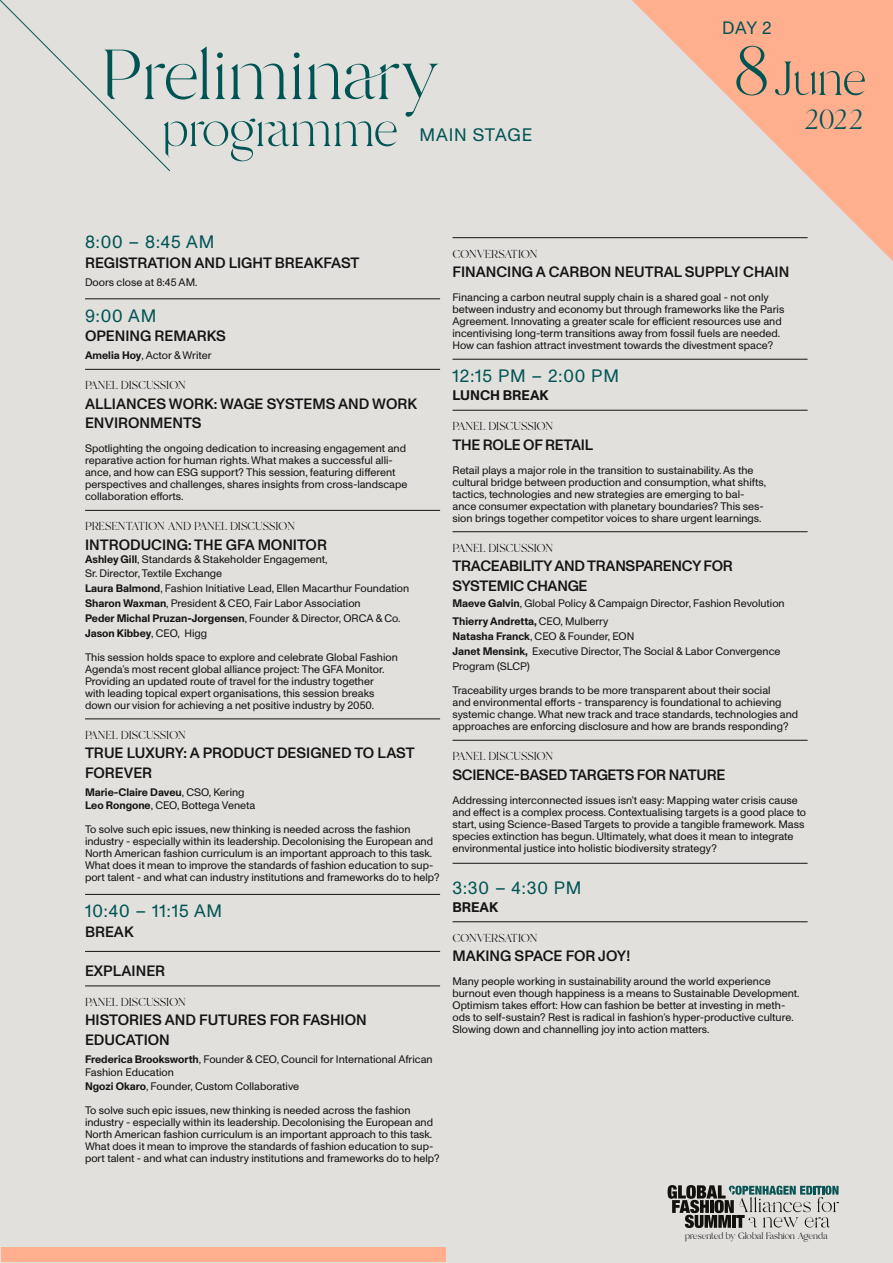
<style>
.page{position:relative;width:893px;height:1263px;background:#e2e0dd}
.page>*{position:absolute;margin:0;border:0;box-sizing:border-box;transform-origin:0 0}
.t1{font:100.95px "Branch";color:#005454}
.t2{font:70.05px "Branch";letter-spacing:-.01em;color:#005454}
.t3{font:68.25px "Branch";color:#005454}
.t4{font:40.05px "Branch";color:#005454}
.t5{font:18.15px "Monument Grotesk";letter-spacing:.05em;color:#005454}
.t6{font:18px "Monument Grotesk";letter-spacing:.05em;color:#005454}
.t7{font:17.85px "Monument Grotesk";color:#005454}
.t8{font:16.5px "Branch";letter-spacing:-.015em;color:#000}
.t9{font:500 15px/19.5px "Monument Grotesk";color:#141414}
.t10{font:500 15px/19.5px "Monument Grotesk";letter-spacing:-.02em;color:#141414}
.t11{font:700 13.95px "Monument Grotesk";color:#141414}
.t12{font:13.35px "Branch";color:#000}
.t13{font:10.95px/12px "Monument Grotesk";color:#141414}
.s1{font-size:100.65px}
.s2{font-weight:700}
</style>
<div class="page">
<svg style="left:632px;top:0;width:261px;height:261px"></svg>
<hr style="left:85px;top:298px;width:355px;height:1px;background:#141414">
<hr style="left:85px;top:369px;width:355px;height:1px;background:#141414">
<hr style="left:85px;top:510px;width:355px;height:1px;background:#141414">
<hr style="left:85px;top:718px;width:355px;height:1px;background:#141414">
<hr style="left:85px;top:894px;width:355px;height:1px;background:#141414">
<hr style="left:85px;top:951px;width:355px;height:1px;background:#141414">
<hr style="left:85px;top:985px;width:355px;height:1px;background:#141414">
<hr style="left:452px;top:237px;width:356px;height:1px;background:#141414">
<hr style="left:452px;top:359px;width:356px;height:1px;background:#141414">
<hr style="left:452px;top:410px;width:356px;height:1px;background:#141414">
<hr style="left:452px;top:531px;width:356px;height:1px;background:#141414">
<hr style="left:452px;top:740px;width:356px;height:1px;background:#141414">
<hr style="left:452px;top:863px;width:356px;height:1px;background:#141414">
<hr style="left:452px;top:921px;width:356px;height:1px;background:#141414">
<svg style="left:0;top:0;width:170px;height:172px"></svg>
<div style="left:1px;top:1247px;width:445px;height:15px;background:#ffaf8e"></div>
<svg style="left:668px;top:1185px;width:171px;height:43px"></svg>
<h3 class="t7" style="left:722px;top:15px;width:51px">DAY 2</h3>
<h1 class="t1" style="left:101px;top:30px;width:341px">Preliminary</h1>
<h3 class="t3" style="left:733px;top:48px;width:135px"><span class="s1">8</span>June</h3>
<h3 class="t4" style="left:803px;top:101px;width:61px">2022</h3>
<h2 class="t2" style="left:163px;top:98px;width:238px">programme</h2>
<h3 class="t5" style="left:419px;top:122px;width:114px">MAIN STAGE</h3>
<h3 class="t6" style="left:85px;top:229px;width:131px">8:00 – 8:45 AM</h3>
<h3 class="t9" style="left:85px;top:252px;width:276px">REGISTRATION AND LIGHT BREAKFAST</h3>
<p class="t13" style="left:85px;top:275px;width:114px">Doors close at 8:45 AM.</p>
<h3 class="t6" style="left:85px;top:303px;width:73px">9:00 AM</h3>
<h3 class="t9" style="left:85px;top:325px;width:142px">OPENING REMARKS</h3>
<p class="t13" style="left:85px;top:349px;width:128px"><span class="s2">Amelia Hoy</span>, Actor &amp; Writer</p>
<h3 class="t8" style="left:85px;top:378px;width:102px">PANEL DISCUSSION</h3>
<h3 class="t9" style="left:85px;top:393px;width:334px">ALLIANCES WORK: WAGE SYSTEMS AND WORK<br>ENVIRONMENTS</h3>
<p class="t13" style="left:85px;top:442px;width:324px">Spotlighting the ongoing dedication to increasing engagement and reparative action for human rights. What makes a successful alli&shy;ance, and how can ESG support? This session, featuring different perspectives and challenges, shares insights from cross-landscape collaboration efforts.</p>
<h3 class="t8" style="left:85px;top:519px;width:211px">PRESENTATION AND PANEL DISCUSSION</h3>
<h3 class="t9" style="left:85px;top:534px;width:243px">INTRODUCING: THE GFA MONITOR</h3>
<p class="t13" style="left:85px;top:552px;width:244px;line-height:13.5px"><span class="s2">Ashley Gill</span>, Standards &amp; Stakeholder Engagement,<br>Sr. Director, Textile Exchange</p>
<p class="t13" style="left:85px;top:580px;width:326px;line-height:15px"><span class="s2">Laura Balmond</span>, Fashion Initiative Lead, Ellen Macarthur Foundation <span class="s2">Sharon Waxman</span>, President &amp; CEO, Fair Labor Association<br><span class="s2">Peder Michal Pruzan-Jorgensen</span>, Founder &amp; Director, ORCA &amp; Co.<br><span class="s2">Jason Kibbey</span>, CEO, Higg</p>
<p class="t13" style="left:85px;top:650px;width:314px">This session holds space to explore and celebrate Global Fashion Agenda’s most recent global alliance project: The GFA Monitor.<br>Providing an updated route of travel for the industry together<br>with leading topical expert organisations, this session breaks down our vision for achieving a net positive industry by 2050.</p>
<h3 class="t8" style="left:85px;top:727px;width:102px">PANEL DISCUSSION</h3>
<h3 class="t9" style="left:85px;top:742px;width:331px">TRUE LUXURY: A PRODUCT DESIGNED TO LAST<br>FOREVER</h3>
<p class="t13" style="left:85px;top:785px;width:172px;line-height:13.5px"><span class="s2">Marie-Claire Daveu</span>, CSO, Kering<br><span class="s2">Leo Rongone</span>, CEO, Bottega Veneta</p>
<p class="t13" style="left:85px;top:823px;width:356px">To solve such epic issues, new thinking is needed across the fashion industry - especially within its leadership. Decolonising the European and North American fashion curriculum is an important approach to this task.<br>What does it mean to improve the standards of fashion education to sup&shy;port talent - and what can industry institutions and frameworks do to help?</p>
<h3 class="t6" style="left:85px;top:898px;width:139px">10:40 – 11:15 AM</h3>
<h3 class="t9" style="left:85px;top:921px;width:50px">BREAK</h3>
<h3 class="t9" style="left:85px;top:960px;width:82px">EXPLAINER</h3>
<h3 class="t8" style="left:85px;top:994px;width:102px">PANEL DISCUSSION</h3>
<h3 class="t9" style="left:85px;top:1009px;width:283px">HISTORIES AND FUTURES FOR FASHION<br>EDUCATION</h3>
<p class="t13" style="left:85px;top:1052px;width:349px;line-height:13.5px"><span class="s2">Frederica Brooksworth</span>, Founder &amp; CEO, Council for International African<br>Fashion Education<br><span class="s2">Ngozi Okaro</span>, Founder, Custom Collaborative</p>
<p class="t13" style="left:85px;top:1103px;width:356px">To solve such epic issues, new thinking is needed across the fashion industry - especially within its leadership. Decolonising the European and North American fashion curriculum is an important approach to this task.<br>What does it mean to improve the standards of fashion education to sup&shy;port talent - and what can industry institutions and frameworks do to help?</p>
<h3 class="t8" style="left:452px;top:246px;width:87px">CONVERSATION</h3>
<h3 class="t9" style="left:452px;top:261px;width:338px">FINANCING A CARBON NEUTRAL SUPPLY CHAIN</h3>
<p class="t13" style="left:452px;top:291px;width:333px">Financing a carbon neutral supply chain is a shared goal - not only between industry and economy but through frameworks like the Paris Agreement. Innovating a greater scale for efficient resources use and incentivising long-term transitions away from fossil fuels are needed.<br>How can fashion attract investment towards the divestment space?</p>
<h3 class="t6" style="left:452px;top:363px;width:168px">12:15 PM – 2:00 PM</h3>
<p class="t11" style="left:452px;top:385px;width:98px">LUNCH BREAK</p>
<h3 class="t8" style="left:452px;top:419px;width:102px">PANEL DISCUSSION</h3>
<h3 class="t10" style="left:452px;top:434px;width:142px">THE ROLE OF RETAIL</h3>
<p class="t13" style="left:452px;top:463px;width:315px">Retail plays a major role in the transition to sustainability. As the cultural bridge between production and consumption, what shifts, tactics, technologies and new strategies are emerging to bal&shy;ance consumer expectation with planetary boundaries? This ses&shy;sion brings together competitor voices to share urgent learnings.</p>
<h3 class="t8" style="left:452px;top:540px;width:102px">PANEL DISCUSSION</h3>
<h3 class="t10" style="left:452px;top:555px;width:282px">TRACEABILITY AND TRANSPARENCY FOR<br>SYSTEMIC CHANGE</h3>
<p class="t13" style="left:452px;top:594px;width:334px;line-height:18px"><span class="s2">Maeve Galvin</span>, Global Policy &amp; Campaign Director, Fashion Revolution<br><span class="s2">Thierry Andretta,</span> CEO, Mulberry</p>
<p class="t13" style="left:452px;top:628px;width:329px;line-height:15px"><span class="s2">Natasha Franck</span>, CEO &amp; Founder, EON<br><span class="s2">Janet Mensink,</span> Executive Director, The Social &amp; Labor Convergence<br>Program (SLCP)</p>
<p class="t13" style="left:452px;top:684px;width:347px">Traceability urges brands to be more transparent about their social<br>and environmental efforts - transparency is foundational to achieving systemic change. What new track and trace standards, technologies and approaches are enforcing disclosure and how are brands responding?</p>
<h3 class="t8" style="left:452px;top:749px;width:102px">PANEL DISCUSSION</h3>
<h3 class="t10" style="left:452px;top:764px;width:274px">SCIENCE-BASED TARGETS FOR NATURE</h3>
<p class="t13" style="left:452px;top:793px;width:355px">Addressing interconnected issues isn’t easy: Mapping water crisis cause and effect is a complex process. Contextualising targets is a good place to start, using Science-Based Targets to provide a tangible framework. Mass species extinction has begun. Ultimately, what does it mean to integrate environmental justice into holistic biodiversity strategy?</p>
<h3 class="t6" style="left:452px;top:875px;width:130px">3:30 – 4:30 PM</h3>
<p class="t11" style="left:452px;top:897px;width:47px">BREAK</p>
<h3 class="t8" style="left:452px;top:930px;width:87px">CONVERSATION</h3>
<h3 class="t9" style="left:452px;top:945px;width:179px">MAKING SPACE FOR JOY!</h3>
<p class="t13" style="left:452px;top:975px;width:349px">Many people working in sustainability around the world experience burnout even though happiness is a means to Sustainable Development.<br>Optimism takes effort: How can fashion be better at investing in meth&shy;ods to self-sustain? Rest is radical in fashion’s hyper-productive culture.<br>Slowing down and channelling joy into action matters.</p>
<p class="t12" style="left:685px;top:1230px;width:144px">presented by Global Fashion Agenda</p>
</div>
